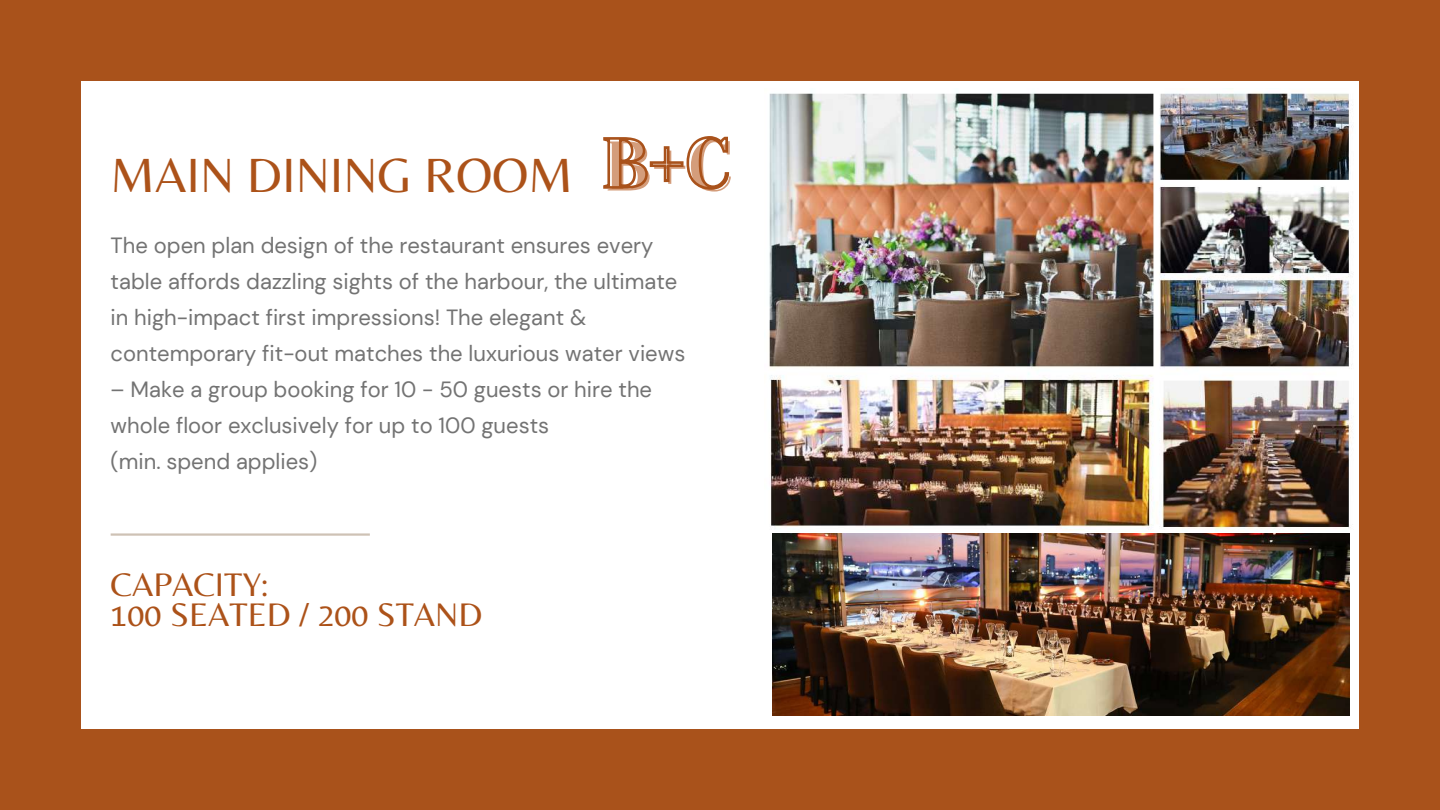
<style>
.page{position:relative;width:1440px;height:810px;background:#a9521b}
.page>*{position:absolute;margin:0;border:0;box-sizing:border-box;transform-origin:0 0}
.t1{font:70px "Yeseva One";color:#d49d7b}
.t2{font:50px "Belleza";color:#ac5219}
.t3{font:34px/30px "Belleza";color:#ac5219}
.t4{font:22px/36px "DM Sans";color:#737373}
</style>
<div class="page">
<div style="left:81px;top:81px;width:1278px;height:648px;background:#fff"></div>
<hr style="left:111px;top:533px;width:259px;height:3px;background:#cec2b5">
<img style="left:769px;top:92px;width:583px;height:439px">
<img style="left:772px;top:533px;width:577px;height:183px">
<svg style="left:603px;top:136px;width:127px;height:54px"></svg>
<h2 class="t2" style="left:111px;top:146px;width:464px">MAIN DINING ROOM</h2>
<h1 class="t1" style="left:604px;top:126px;width:131px">B+C</h1>
<p class="t4" style="left:111px;top:228px;width:576px">The open plan design of the restaurant ensures every table affords dazzling sights of the harbour, the ultimate in high-impact first impressions! The elegant &amp; contemporary fit-out matches the luxurious water views</p>
<p class="t4" style="left:111px;top:372px;width:543px">– Make a group booking for 10 - 50 guests or hire the whole floor exclusively for up to 100 guests<br>(min. spend applies)</p>
<h3 class="t3" style="left:111px;top:569px;width:373px">CAPACITY:<br>100 SEATED / 200 STAND</h3>
</div>
